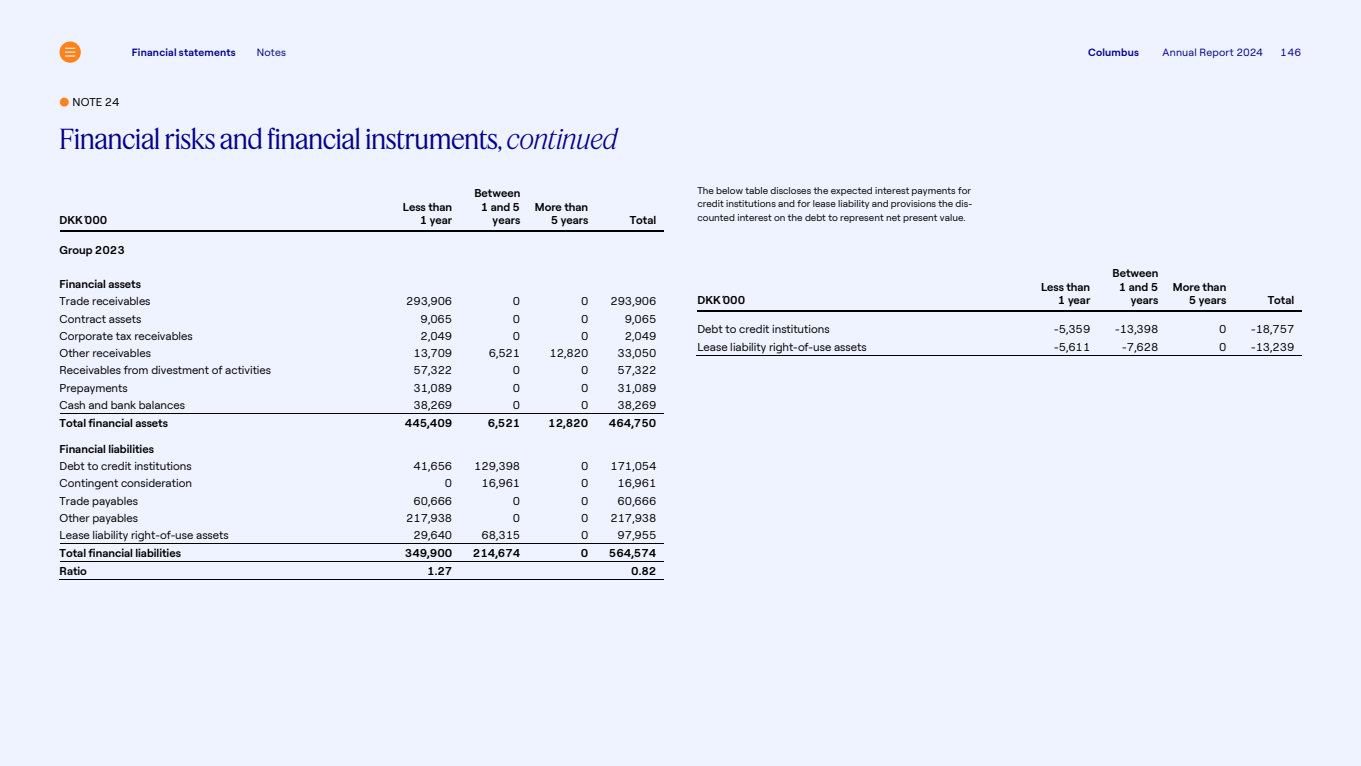
<style>
.page{position:relative;width:1361px;height:766px;background:#fff}
.page>*{position:absolute;margin:0;border:0;box-sizing:border-box;transform-origin:0 0}
.t1{font:27px "Feature Display";color:#02018c}
.t2{font:11.4px "Roobert";letter-spacing:-.005em;color:#000}
.t3{font:600 11.4px/13.5px "Roobert";color:#000;text-align:right}
.t4{font:600 10.5px "Roobert COL";letter-spacing:.02em;color:#02018c}
.t5{font:10.5px "Roobert COL";letter-spacing:.02em;color:#02018c}
.t6{font:9.75px/13.5px "Roobert";letter-spacing:.005em;color:#000}
.s1{font-weight:600;color:#ff831d}
.s2{font-weight:300;font-style:italic}
</style>
<div class="page">
<div style="left:0;top:0;width:1361px;height:765px;background:#eff2ff"></div>
<hr style="left:697px;top:310px;width:332px;height:1px;background:#000">
<hr style="left:1031px;top:310px;width:66px;height:1px;background:#000">
<hr style="left:1098px;top:310px;width:67px;height:1px;background:#000">
<hr style="left:1166px;top:310px;width:67px;height:1px;background:#000">
<hr style="left:1234px;top:310px;width:67px;height:1px;background:#000">
<hr style="left:696px;top:355px;width:333px;height:1px;background:#000">
<hr style="left:1028px;top:355px;width:69px;height:1px;background:#000">
<hr style="left:1096px;top:355px;width:69px;height:1px;background:#000">
<hr style="left:1164px;top:355px;width:69px;height:1px;background:#000">
<hr style="left:1232px;top:355px;width:69px;height:1px;background:#000">
<hr style="left:60px;top:230px;width:331px;height:1px;background:#000">
<hr style="left:393px;top:230px;width:66px;height:1px;background:#000">
<hr style="left:461px;top:230px;width:66px;height:1px;background:#000">
<hr style="left:529px;top:230px;width:66px;height:1px;background:#000">
<hr style="left:597px;top:230px;width:66px;height:1px;background:#000">
<hr style="left:60px;top:413px;width:331px;height:1px;background:#000">
<hr style="left:392px;top:413px;width:67px;height:1px;background:#000">
<hr style="left:460px;top:413px;width:67px;height:1px;background:#000">
<hr style="left:528px;top:413px;width:67px;height:1px;background:#000">
<hr style="left:596px;top:413px;width:67px;height:1px;background:#000">
<hr style="left:60px;top:543px;width:331px;height:1px;background:#000">
<hr style="left:392px;top:543px;width:67px;height:1px;background:#000">
<hr style="left:460px;top:543px;width:67px;height:1px;background:#000">
<hr style="left:528px;top:543px;width:67px;height:1px;background:#000">
<hr style="left:596px;top:543px;width:67px;height:1px;background:#000">
<hr style="left:60px;top:561px;width:331px;height:1px;background:#000">
<hr style="left:392px;top:561px;width:67px;height:1px;background:#000">
<hr style="left:460px;top:561px;width:67px;height:1px;background:#000">
<hr style="left:528px;top:561px;width:67px;height:1px;background:#000">
<hr style="left:596px;top:561px;width:67px;height:1px;background:#000">
<hr style="left:59px;top:579px;width:332px;height:1px;background:#000">
<hr style="left:391px;top:579px;width:68px;height:1px;background:#000">
<hr style="left:458px;top:579px;width:69px;height:1px;background:#000">
<hr style="left:527px;top:579px;width:68px;height:1px;background:#000">
<hr style="left:595px;top:579px;width:68px;height:1px;background:#000">
<div style="left:60px;top:41px;width:21px;height:22px;background:#ff831d;border-radius:50%"></div>
<svg style="left:65px;top:48px;width:10px;height:9px"></svg>
<p class="t4" style="left:132px;top:44px;width:105px">Financial statements</p>
<p class="t5" style="left:257px;top:44px;width:31px">Notes</p>
<p class="t4" style="left:1088px;top:44px;width:52px">Columbus</p>
<p class="t5" style="left:1162px;top:45px;width:102px">Annual Report 2024</p>
<p class="t5" style="left:1280px;top:45px;width:23px">146</p>
<p class="t2" style="left:60px;top:93px;width:61px"><span class="s1">●</span> NOTE 24</p>
<h1 class="t1" style="left:60px;top:120px;width:559px">Financial risks and financial instruments, <span class="s2">continued</span></h1>
<p class="t3" style="left:60px;top:212px;width:49px">DKK ´000</p>
<p class="t3" style="left:403px;top:199px;width:51px">Less than<br>1 year</p>
<p class="t3" style="left:474px;top:185px;width:47px">Between<br>1 and 5 years</p>
<p class="t3" style="left:535px;top:199px;width:55px">More than<br>5 years</p>
<p class="t3" style="left:630px;top:212px;width:28px">Total</p>
<p class="t3" style="left:60px;top:242px;width:67px">Group 2023</p>
<p class="t3" style="left:60px;top:276px;width:83px">Financial assets</p>
<p class="t2" style="left:60px;top:293px;width:92px">Trade receivables</p>
<p class="t2" style="left:406px;top:293px;width:48px">293,906</p>
<p class="t2" style="left:513px;top:293px;width:9px">0</p>
<p class="t2" style="left:581px;top:293px;width:9px">0</p>
<p class="t2" style="left:610px;top:293px;width:48px">293,906</p>
<p class="t2" style="left:60px;top:310px;width:83px">Contract assets</p>
<p class="t2" style="left:421px;top:310px;width:33px">9,065</p>
<p class="t2" style="left:513px;top:310px;width:9px">0</p>
<p class="t2" style="left:581px;top:310px;width:9px">0</p>
<p class="t2" style="left:625px;top:310px;width:33px">9,065</p>
<p class="t2" style="left:60px;top:327px;width:135px">Corporate tax receivables</p>
<p class="t2" style="left:421px;top:327px;width:33px">2,049</p>
<p class="t2" style="left:513px;top:327px;width:9px">0</p>
<p class="t2" style="left:581px;top:327px;width:9px">0</p>
<p class="t2" style="left:625px;top:327px;width:33px">2,049</p>
<p class="t2" style="left:60px;top:344px;width:93px">Other receivables</p>
<p class="t2" style="left:413px;top:344px;width:40px">13,709</p>
<p class="t2" style="left:489px;top:344px;width:33px">6,521</p>
<p class="t2" style="left:549px;top:344px;width:40px">12,820</p>
<p class="t2" style="left:617px;top:344px;width:40px">33,050</p>
<p class="t2" style="left:60px;top:361px;width:213px">Receivables from divestment of activities</p>
<p class="t2" style="left:413px;top:361px;width:40px">57,322</p>
<p class="t2" style="left:513px;top:361px;width:9px">0</p>
<p class="t2" style="left:581px;top:361px;width:9px">0</p>
<p class="t2" style="left:617px;top:361px;width:40px">57,322</p>
<p class="t2" style="left:60px;top:379px;width:70px">Prepayments</p>
<p class="t2" style="left:413px;top:379px;width:40px">31,089</p>
<p class="t2" style="left:513px;top:379px;width:9px">0</p>
<p class="t2" style="left:581px;top:379px;width:9px">0</p>
<p class="t2" style="left:617px;top:379px;width:40px">31,089</p>
<p class="t2" style="left:60px;top:396px;width:127px">Cash and bank balances</p>
<p class="t2" style="left:413px;top:396px;width:40px">38,269</p>
<p class="t2" style="left:513px;top:396px;width:9px">0</p>
<p class="t2" style="left:581px;top:396px;width:9px">0</p>
<p class="t2" style="left:617px;top:396px;width:40px">38,269</p>
<p class="t3" style="left:60px;top:414px;width:110px">Total financial assets</p>
<p class="t3" style="left:405px;top:414px;width:49px">445,409</p>
<p class="t3" style="left:488px;top:414px;width:34px">6,521</p>
<p class="t3" style="left:548px;top:414px;width:42px">12,820</p>
<p class="t3" style="left:609px;top:414px;width:49px">464,750</p>
<p class="t3" style="left:60px;top:441px;width:96px">Financial liabilities</p>
<p class="t2" style="left:60px;top:457px;width:134px">Debt to credit institutions</p>
<p class="t2" style="left:413px;top:457px;width:40px">41,656</p>
<p class="t2" style="left:474px;top:457px;width:48px">129,398</p>
<p class="t2" style="left:581px;top:457px;width:9px">0</p>
<p class="t2" style="left:610px;top:457px;width:48px">171,054</p>
<p class="t2" style="left:60px;top:474px;width:134px">Contingent consideration</p>
<p class="t2" style="left:445px;top:474px;width:9px">0</p>
<p class="t2" style="left:481px;top:474px;width:40px">16,961</p>
<p class="t2" style="left:581px;top:474px;width:9px">0</p>
<p class="t2" style="left:617px;top:474px;width:40px">16,961</p>
<p class="t2" style="left:60px;top:492px;width:80px">Trade payables</p>
<p class="t2" style="left:413px;top:492px;width:40px">60,666</p>
<p class="t2" style="left:513px;top:492px;width:9px">0</p>
<p class="t2" style="left:581px;top:492px;width:9px">0</p>
<p class="t2" style="left:617px;top:492px;width:40px">60,666</p>
<p class="t2" style="left:60px;top:509px;width:80px">Other payables</p>
<p class="t2" style="left:406px;top:509px;width:48px">217,938</p>
<p class="t2" style="left:513px;top:509px;width:9px">0</p>
<p class="t2" style="left:581px;top:509px;width:9px">0</p>
<p class="t2" style="left:610px;top:509px;width:48px">217,938</p>
<p class="t2" style="left:60px;top:526px;width:171px">Lease liability right-of-use assets</p>
<p class="t2" style="left:413px;top:526px;width:40px">29,640</p>
<p class="t2" style="left:481px;top:526px;width:40px">68,315</p>
<p class="t2" style="left:581px;top:526px;width:9px">0</p>
<p class="t2" style="left:617px;top:526px;width:40px">97,955</p>
<p class="t3" style="left:60px;top:545px;width:123px">Total financial liabilities</p>
<p class="t3" style="left:405px;top:545px;width:49px">349,900</p>
<p class="t3" style="left:473px;top:545px;width:49px">214,674</p>
<p class="t3" style="left:581px;top:545px;width:9px">0</p>
<p class="t3" style="left:609px;top:545px;width:49px">564,574</p>
<p class="t3" style="left:60px;top:563px;width:29px">Ratio</p>
<p class="t3" style="left:427px;top:563px;width:27px">1.27</p>
<p class="t3" style="left:631px;top:563px;width:27px">0.82</p>
<p class="t6" style="left:697px;top:183px;width:276px">The below table discloses the expected interest payments for credit institutions and for lease liability and provisions the dis&shy;counted interest on the debt to represent net present value.</p>
<p class="t3" style="left:697px;top:292px;width:49px">DKK ´000</p>
<p class="t3" style="left:1041px;top:279px;width:51px">Less than<br>1 year</p>
<p class="t3" style="left:1112px;top:265px;width:47px">Between<br>1 and 5 years</p>
<p class="t3" style="left:1173px;top:279px;width:55px">More than<br>5 years</p>
<p class="t3" style="left:1267px;top:292px;width:28px">Total</p>
<p class="t2" style="left:697px;top:321px;width:134px">Debt to credit institutions</p>
<p class="t2" style="left:1054px;top:321px;width:38px">-5,359</p>
<p class="t2" style="left:1115px;top:321px;width:45px">-13,398</p>
<p class="t2" style="left:1219px;top:321px;width:9px">0</p>
<p class="t2" style="left:1251px;top:321px;width:45px">-18,757</p>
<p class="t2" style="left:697px;top:338px;width:171px">Lease liability right-of-use assets</p>
<p class="t2" style="left:1054px;top:338px;width:38px">-5,611</p>
<p class="t2" style="left:1122px;top:338px;width:38px">-7,628</p>
<p class="t2" style="left:1219px;top:338px;width:9px">0</p>
<p class="t2" style="left:1251px;top:338px;width:45px">-13,239</p>
</div>
